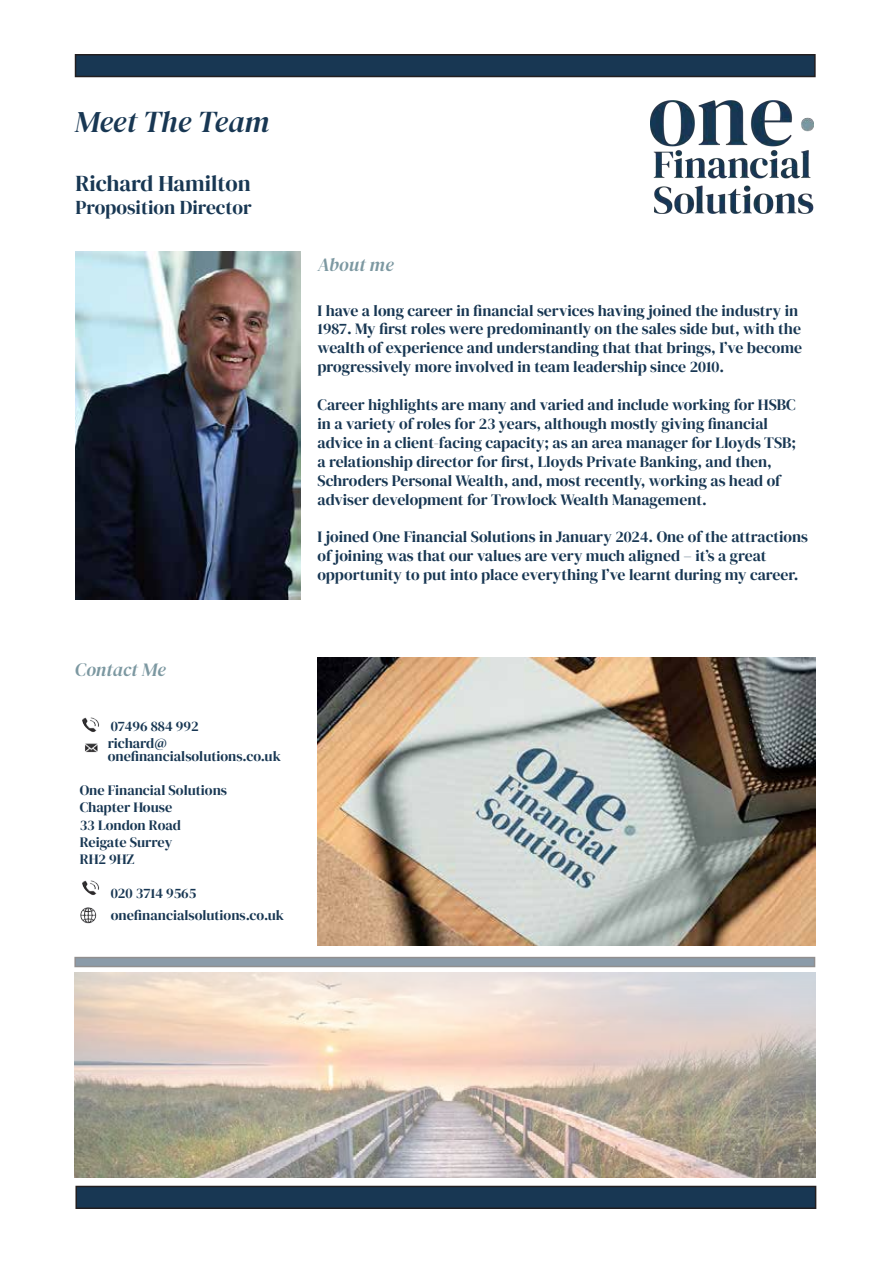
<style>
.page{position:relative;width:893px;height:1263px;background:#fff}
.page>*{position:absolute;margin:0;border:0;box-sizing:border-box;transform-origin:0 0}
.t1{font:italic 30px "DM Serif Display";letter-spacing:-.005em;color:#183753}
.t2{font:22.5px "DM Serif Display";color:#183753}
.t3{font:19.5px "DM Serif Display";color:#183753}
.t4{font:italic 18.75px "DM Serif Display";color:#7c98a1}
.t5{font:15.75px/18.9px "DM Serif Display";color:#183753}
.t6{font:14.25px "DM Serif Display";color:#183753}
</style>
<div class="page">
<img style="left:651px;top:101px;width:162px;height:113px">
<img style="left:75px;top:251px;width:226px;height:348px">
<img style="left:82px;top:717px;width:17px;height:36px">
<img style="left:80px;top:880px;width:19px;height:44px">
<img style="left:74px;top:973px;width:742px;height:204px">
<div style="left:76px;top:1186px;width:740px;height:22px;background:#183753"></div>
<div style="left:75px;top:1186px;width:741px;height:23px;border:2px solid #231f20"></div>
<div style="left:76px;top:55px;width:739px;height:21px;background:#183753"></div>
<div style="left:75px;top:54px;width:741px;height:23px;border:2px solid #231f20"></div>
<img style="left:317px;top:657px;width:499px;height:288px">
<div style="left:75px;top:957px;width:739px;height:9px;background:#8b9ba9"></div>
<p class="t1" style="left:75px;top:104px;width:196px">Meet The Team</p>
<p class="t2" style="left:75px;top:170px;width:177px">Richard Hamilton</p>
<p class="t3" style="left:75px;top:196px;width:178px">Proposition Director</p>
<p class="t4" style="left:75px;top:659px;width:92px">Contact Me</p>
<p class="t6" style="left:111px;top:717px;width:89px">07496 884 992</p>
<p class="t6" style="left:108px;top:734px;width:61px">richard@</p>
<p class="t6" style="left:108px;top:748px;width:175px">onefinancialsolutions.co.uk</p>
<p class="t6" style="left:80px;top:782px;width:149px">One Financial Solutions</p>
<p class="t6" style="left:80px;top:799px;width:94px">Chapter House</p>
<p class="t6" style="left:80px;top:816px;width:103px">33 London Road</p>
<p class="t6" style="left:80px;top:833px;width:94px">Reigate Surrey</p>
<p class="t6" style="left:80px;top:851px;width:56px">RH2 9HZ</p>
<p class="t6" style="left:111px;top:885px;width:87px">020 3714 9565</p>
<p class="t6" style="left:111px;top:906px;width:175px">onefinancialsolutions.co.uk</p>
<p class="t4" style="left:317px;top:253px;width:78px">About me</p>
<p class="t5" style="left:317px;top:301px;width:486px">I have a long career in financial services having joined the industry in 1987. My first roles were predominantly on the sales side but, with the wealth of experience and understanding that that brings, I’ve become progressively more involved in team leadership since 2010.</p>
<p class="t5" style="left:317px;top:395px;width:480px">Career highlights are many and varied and include working for HSBC in a variety of roles for 23 years, although mostly giving financial advice in a client-facing capacity; as an area manager for Lloyds TSB; a relationship director for first, Lloyds Private Banking, and then, Schroders Personal Wealth, and, most recently, working as head of adviser development for Trowlock Wealth Management.</p>
<p class="t5" style="left:317px;top:528px;width:492px">I joined One Financial Solutions in January 2024. One of the attractions of joining was that our values are very much aligned – it’s a great opportunity to put into place everything I’ve learnt during my career.</p>
</div>
